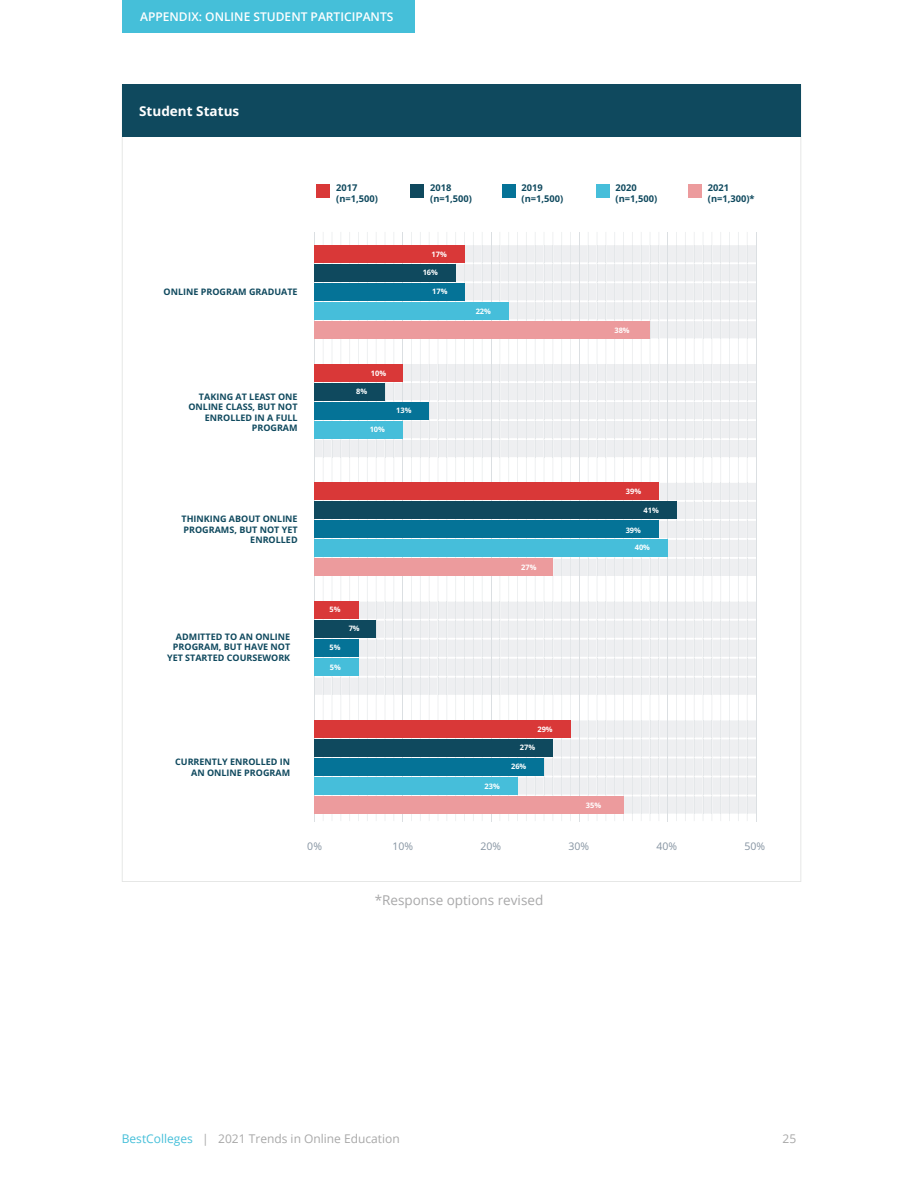
<style>
.page{position:relative;width:918px;height:1188px;background:#fff}
.page>*{position:absolute;margin:0;border:0;box-sizing:border-box;transform-origin:0 0}
.t1{font:13.5px "Open Sans";color:#a8a8a9}
.t2{font:700 13.5px "Open Sans";color:#fff}
.t3{font:12px "Open Sans";color:#a8a8a8}
.t4{font:600 12px "Open Sans";color:#fff}
.t5{font:10.5px "Open Sans";color:#8593a1}
.t6{font:700 9.3px/11.2px "Open Sans";color:#0f495e}
.t7{font:700 9px/10.5px "Open Sans";color:#0f495e;text-align:right}
.t8{font:700 7.5px "Open Sans";color:#fff}
.s1{color:#45bfd9}
</style>
<div class="page">
<svg style="left:122px;top:136px;width:679px;height:746px"></svg>
<hr style="left:756px;top:232px;width:1px;height:589px;background:#dbdfe2">
<svg style="left:314px;top:232px;width:442px;height:589px"></svg>
<div style="left:314px;top:796px;width:310px;height:18px;background:#ec9b9d"></div>
<div style="left:314px;top:559px;width:239px;height:17px;background:#ec9b9d"></div>
<div style="left:314px;top:321px;width:336px;height:17px;background:#ec9b9d"></div>
<div style="left:314px;top:777px;width:204px;height:18px;background:#46beda"></div>
<div style="left:314px;top:659px;width:45px;height:17px;background:#46beda"></div>
<div style="left:314px;top:540px;width:354px;height:17px;background:#46beda"></div>
<div style="left:314px;top:421px;width:89px;height:17px;background:#46beda"></div>
<div style="left:314px;top:302px;width:195px;height:17px;background:#46beda"></div>
<div style="left:314px;top:758px;width:230px;height:18px;background:#057397"></div>
<div style="left:314px;top:640px;width:45px;height:17px;background:#057397"></div>
<div style="left:314px;top:521px;width:345px;height:17px;background:#057397"></div>
<div style="left:314px;top:402px;width:115px;height:17px;background:#057397"></div>
<div style="left:314px;top:283px;width:151px;height:17px;background:#057397"></div>
<div style="left:314px;top:739px;width:239px;height:18px;background:#0f495e"></div>
<div style="left:314px;top:621px;width:62px;height:17px;background:#0f495e"></div>
<div style="left:314px;top:502px;width:363px;height:17px;background:#0f495e"></div>
<div style="left:314px;top:383px;width:71px;height:17px;background:#0f495e"></div>
<div style="left:314px;top:264px;width:142px;height:17px;background:#0f495e"></div>
<div style="left:314px;top:720px;width:257px;height:18px;background:#d93838"></div>
<div style="left:314px;top:602px;width:45px;height:17px;background:#d93838"></div>
<div style="left:314px;top:483px;width:345px;height:17px;background:#d93838"></div>
<div style="left:314px;top:364px;width:89px;height:17px;background:#d93838"></div>
<div style="left:314px;top:245px;width:151px;height:17px;background:#d93838"></div>
<div style="left:122px;top:84px;width:679px;height:52px;background:#0f495e"></div>
<div style="left:502px;top:184px;width:14px;height:14px;background:#057397"></div>
<div style="left:596px;top:184px;width:14px;height:14px;background:#46beda"></div>
<div style="left:316px;top:184px;width:14px;height:14px;background:#d93838"></div>
<div style="left:410px;top:184px;width:14px;height:14px;background:#0f495e"></div>
<div style="left:688px;top:184px;width:14px;height:14px;background:#ec9b9d"></div>
<div style="left:122px;top:0;width:293px;height:32px;background:#45bfd9"></div>
<h2 class="t4" style="left:140px;top:8px;width:255px">APPENDIX: ONLINE STUDENT PARTICIPANTS</h2>
<h1 class="t2" style="left:139px;top:102px;width:102px">Student Status</h1>
<p class="t7" style="left:164px;top:286px;width:136px">ONLINE PROGRAM GRADUATE</p>
<p class="t7" style="left:188px;top:391px;width:111px">TAKING AT LEAST ONE<br>ONLINE CLASS, BUT NOT<br>ENROLLED IN A FULL<br>PROGRAM</p>
<p class="t6" style="left:336px;top:182px;width:43px">2017 (n=1,500)</p>
<p class="t6" style="left:430px;top:182px;width:43px">2018 (n=1,500)</p>
<p class="t6" style="left:708px;top:182px;width:48px">2021 (n=1,300)*</p>
<p class="t6" style="left:522px;top:182px;width:43px">2019 (n=1,500)</p>
<p class="t6" style="left:616px;top:182px;width:43px">2020 (n=1,500)</p>
<p class="t8" style="left:432px;top:249px;width:17px">17%</p>
<p class="t8" style="left:423px;top:267px;width:17px">16%</p>
<p class="t8" style="left:432px;top:286px;width:17px">17%</p>
<p class="t8" style="left:371px;top:368px;width:17px">10%</p>
<p class="t8" style="left:356px;top:386px;width:13px">8%</p>
<p class="t8" style="left:370px;top:424px;width:17px">10%</p>
<p class="t8" style="left:396px;top:405px;width:17px">13%</p>
<p class="t8" style="left:476px;top:306px;width:17px">22%</p>
<p class="t8" style="left:614px;top:325px;width:17px">38%</p>
<p class="t7" style="left:181px;top:514px;width:118px">THINKING ABOUT ONLINE<br>PROGRAMS, BUT NOT YET<br>ENROLLED</p>
<p class="t7" style="left:167px;top:631px;width:125px">ADMITTED TO AN ONLINE<br>PROGRAM, BUT HAVE NOT<br>YET STARTED COURSEWORK</p>
<p class="t8" style="left:330px;top:604px;width:13px">5%</p>
<p class="t8" style="left:330px;top:642px;width:13px">5%</p>
<p class="t8" style="left:330px;top:662px;width:13px">5%</p>
<p class="t8" style="left:349px;top:623px;width:13px">7%</p>
<p class="t8" style="left:521px;top:562px;width:17px">27%</p>
<p class="t8" style="left:626px;top:486px;width:17px">39%</p>
<p class="t8" style="left:644px;top:505px;width:17px">41%</p>
<p class="t8" style="left:626px;top:525px;width:17px">39%</p>
<p class="t8" style="left:635px;top:542px;width:17px">40%</p>
<p class="t7" style="left:175px;top:756px;width:117px">CURRENTLY ENROLLED IN<br>AN ONLINE PROGRAM</p>
<p class="t8" style="left:537px;top:724px;width:17px">29%</p>
<p class="t8" style="left:485px;top:781px;width:17px">23%</p>
<p class="t8" style="left:520px;top:742px;width:17px">27%</p>
<p class="t8" style="left:511px;top:761px;width:17px">26%</p>
<p class="t8" style="left:586px;top:800px;width:17px">35%</p>
<p class="t5" style="left:307px;top:839px;width:16px">0%</p>
<p class="t5" style="left:392px;top:839px;width:22px">10%</p>
<p class="t5" style="left:480px;top:839px;width:22px">20%</p>
<p class="t5" style="left:568px;top:839px;width:22px">30%</p>
<p class="t5" style="left:656px;top:839px;width:22px">40%</p>
<p class="t5" style="left:744px;top:839px;width:22px">50%</p>
<h1 class="t1" style="left:375px;top:891px;width:170px">*Response options revised</h1>
<h2 class="t3" style="left:122px;top:1131px;width:280px"><span class="s1">BestColleges</span> | 2021 Trends in Online Education</h2>
<h2 class="t3" style="left:782px;top:1131px;width:15px">25</h2>
</div>
